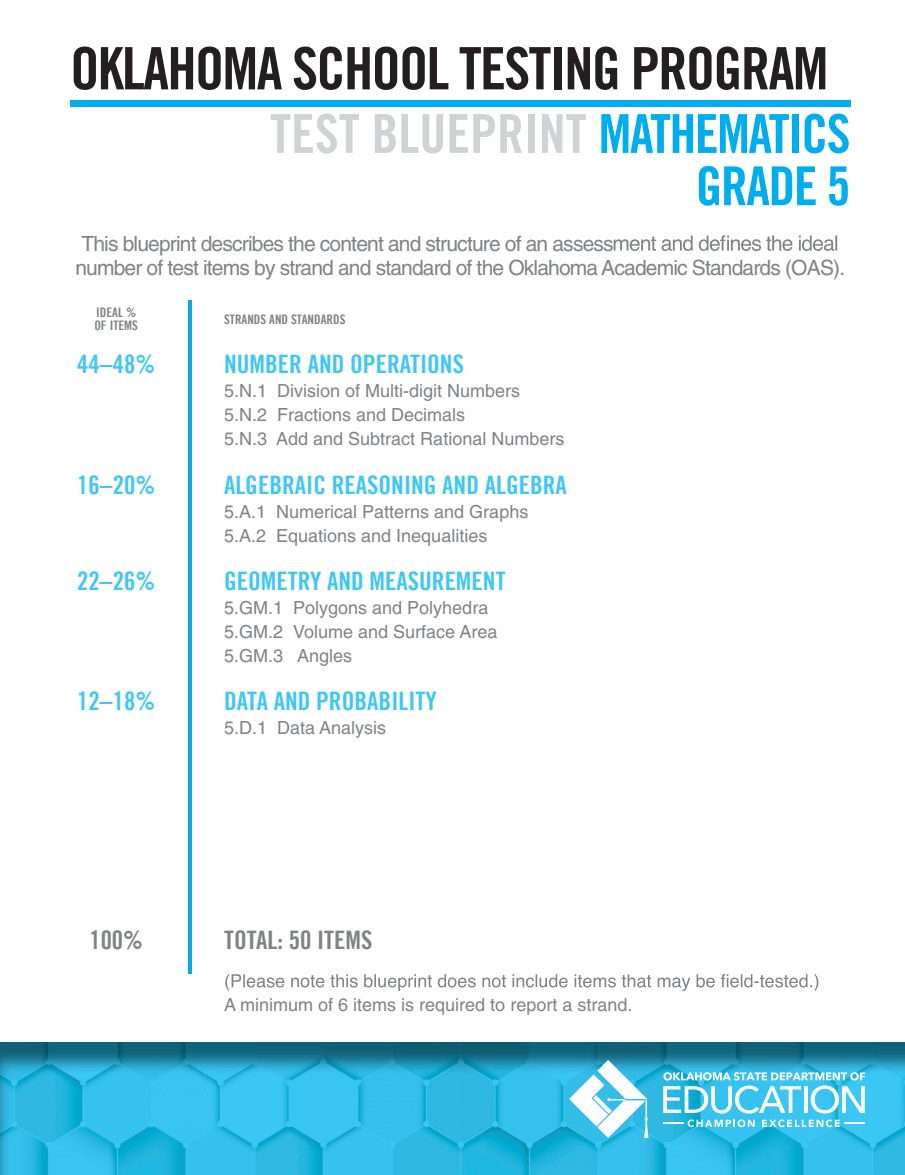
<style>
.page{position:relative;width:905px;height:1175px;background:#fff}
.page>*{position:absolute;margin:0;border:0;box-sizing:border-box;transform-origin:0 0}
.t1{font:58.5px "Trade Gothic Bold Cond Twenty";letter-spacing:-.03em;color:#231f20}
.t2{font:53.7px "Trade Gothic Bold Cond Twenty";color:#d1d2d4}
.t3{font:53.7px "Trade Gothic Bold Cond Twenty";letter-spacing:-.03em;color:#00aeef}
.t4{font:25.5px "Trade Gothic Bold Cond Twenty";color:#40c7f4}
.t5{font:25.5px "Trade Gothic Bold Cond Twenty";color:#808285}
.t6{font:21px/24px "Helvetica";letter-spacing:-.04em;color:#808285}
.t7{font:18px/24px "Helvetica";color:#808285}
.t8{font:13.05px/13px "Trade Gothic Bold Cond Twenty";color:#808285}
.s1{color:#00aeef}
</style>
<div class="page">
<div style="left:70px;top:100px;width:780px;height:6px;background:#00aeef"></div>
<img style="left:1px;top:1042px;width:903px;height:132px">
<svg style="left:663px;top:1072px;width:202px;height:41px"></svg>
<svg style="left:762px;top:1119px;width:102px;height:8px"></svg>
<svg style="left:663px;top:1119px;width:91px;height:8px"></svg>
<svg style="left:569px;top:1059px;width:79px;height:79px"></svg>
<svg style="left:613px;top:235px;width:224px;height:16px"></svg>
<hr style="left:188px;top:300px;width:3px;height:673px;background:#00aeef">
<svg style="left:225px;top:974px;width:593px;height:17px"></svg>
<h1 class="t1" style="left:70px;top:33px;width:759px">OKLAHOMA SCHOOL TESTING PROGRAM</h1>
<h2 class="t2" style="left:270px;top:101px;width:582px">TEST BLUEPRINT <span class="s1">MATHEMATICS</span></h2>
<h2 class="t3" style="left:695px;top:153px;width:156px">GRADE 5</h2>
<p class="t6" style="left:75px;top:231px;width:771px">This blueprint describes the content and structure of an assess<br>number of test items by strand and standard of the Oklahoma Academic Standards (OAS).</p>
<p class="t8" style="left:94px;top:305px;width:45px">IDEAL %<br>OF ITEMS</p>
<h3 class="t4" style="left:77px;top:349px;width:79px">44–48%</h3>
<h3 class="t4" style="left:77px;top:469px;width:79px">16–20%</h3>
<h3 class="t4" style="left:77px;top:565px;width:79px">22–26%</h3>
<h3 class="t4" style="left:77px;top:685px;width:79px">12–18%</h3>
<p class="t8" style="left:224px;top:313px;width:123px">STRANDS AND STANDARDS</p>
<h3 class="t4" style="left:224px;top:349px;width:241px">NUMBER AND OPERATIONS</h3>
<p class="t7" style="left:224px;top:379px;width:342px">5.N.1 Division of Multi-digit Numbers<br>5.N.2 Fractions and Decimals<br>5.N.3 Add and Subtract Rational Numbers</p>
<h3 class="t4" style="left:224px;top:469px;width:344px">ALGEBRAIC REASONING AND ALGEBRA</h3>
<p class="t7" style="left:224px;top:499px;width:306px">5.A.1 Numerical Patterns and Graphs<br>5.A.2 Equations and Inequalities</p>
<h3 class="t4" style="left:224px;top:565px;width:283px">GEOMETRY AND MEASUREMENT</h3>
<p class="t7" style="left:224px;top:595px;width:275px">5.GM.1 Polygons and Polyhedra<br>5.GM.2 Volume and Surface Area<br>5.GM.3 Angles</p>
<h3 class="t4" style="left:224px;top:685px;width:214px">DATA AND PROBABILITY</h3>
<p class="t7" style="left:224px;top:715px;width:164px">5.D.1 Data Analysis</p>
<h3 class="t5" style="left:89px;top:924px;width:55px">100%</h3>
<h3 class="t5" style="left:224px;top:924px;width:150px">TOTAL: 50 ITEMS</h3>
<p class="t7" style="left:224px;top:992px;width:410px">A minimum of 6 items is required to report a strand.</p>
</div>
